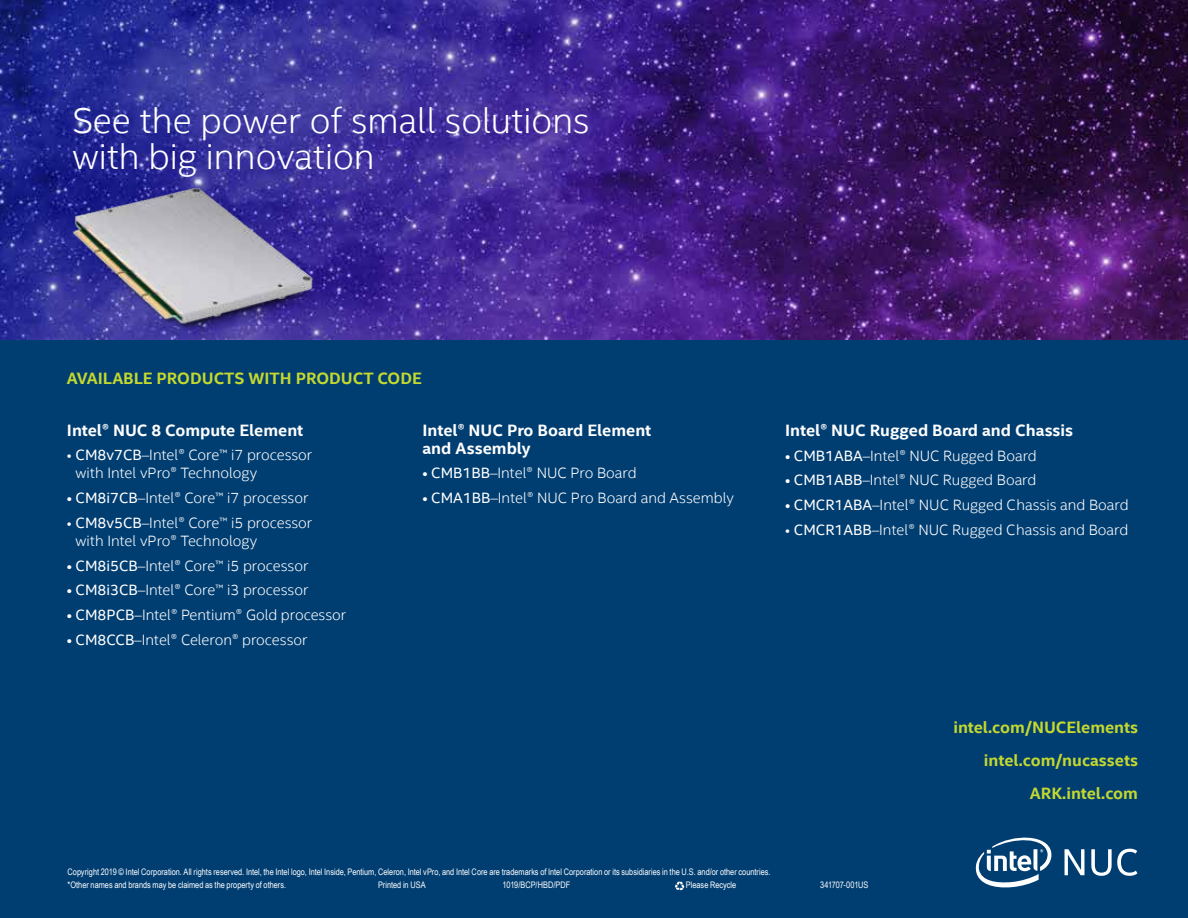
<style>
.page{position:relative;width:1188px;height:918px;background:#003e72}
.page>*{position:absolute;margin:0;border:0;box-sizing:border-box;transform-origin:0 0}
.t1{font:300 36px/36px "Intel Clear";color:#fff}
.t2{font:700 16.5px/18px "Intel Clear";color:#fff}
.t3{font:700 16.5px/33px "Intel Clear";color:#c4d82e;text-align:right}
.t4{font:300 15px/18px "Intel Clear";color:#fff}
.t5{font:9px/14px "Arial Narrow";color:#fff}
.s1{font-weight:400}
</style>
<div class="page">
<img style="left:0;top:0;width:1188px;height:339px">
<img style="left:28px;top:166px;width:341px;height:174px">
<svg style="left:975px;top:837px;width:77px;height:51px"></svg>
<svg style="left:1065px;top:849px;width:19px;height:26px"></svg>
<svg style="left:1091px;top:849px;width:46px;height:27px"></svg>
<svg style="left:675px;top:881px;width:9px;height:10px"></svg>
<h1 class="t1" style="left:72px;top:101px;width:519px">See the power of small solutions with big innovation</h1>
<p class="t3" style="left:67px;top:361px;width:356px">AVAILABLE PRODUCTS WITH PRODUCT CODE</p>
<p class="t2" style="left:67px;top:420px;width:238px">Intel® NUC 8 Compute Element</p>
<p class="t4" style="left:76px;top:446px;width:238px;text-indent:-9px">• <span class="s1">CM8v7CB</span>–Intel® Core™ i7 processor with Intel vPro® Technology</p>
<p class="t4" style="left:67px;top:488px;width:243px"><span class="s1">• CM8i7CB</span>–Intel® Core™ i7 processor</p>
<p class="t4" style="left:76px;top:513px;width:238px;text-indent:-9px">• <span class="s1">CM8v5CB</span>–Intel® Core™ i5 processor with Intel vPro® Technology</p>
<p class="t4" style="left:67px;top:556px;width:243px"><span class="s1">• CM8i5CB</span>–Intel® Core™ i5 processor</p>
<p class="t4" style="left:67px;top:581px;width:243px"><span class="s1">• CM8i3CB</span>–Intel® Core™ i3 processor</p>
<p class="t4" style="left:67px;top:605px;width:281px"><span class="s1">• CM8PCB</span>–Intel® Pentium® Gold processor</p>
<p class="t4" style="left:67px;top:630px;width:242px"><span class="s1">• CM8CCB</span>–Intel® Celeron® processor</p>
<p class="t2" style="left:423px;top:420px;width:230px">Intel® NUC Pro Board Element and Assembly</p>
<p class="t4" style="left:423px;top:464px;width:216px"><span class="s1">• CMB1BB</span>–Intel® NUC Pro Board</p>
<p class="t4" style="left:423px;top:488px;width:313px"><span class="s1">• CMA1BB</span>–Intel® NUC Pro Board and Assembly</p>
<p class="t2" style="left:785px;top:421px;width:290px">Intel® NUC Rugged Board and Chassis</p>
<p class="t4" style="left:785px;top:446px;width:253px"><span class="s1">• CMB1ABA</span>–Intel® NUC Rugged Board</p>
<p class="t4" style="left:785px;top:471px;width:253px"><span class="s1">• CMB1ABB</span>–Intel® NUC Rugged Board</p>
<p class="t4" style="left:785px;top:495px;width:345px"><span class="s1">• CMCR1ABA</span>–Intel® NUC Rugged Chassis and Board</p>
<p class="t4" style="left:785px;top:520px;width:345px">• <span class="s1">CMCR1ABB</span>–Intel® NUC Rugged Chassis and Board</p>
<p class="t3" style="left:953px;top:710px;width:186px">intel.com/NUCElements intel.com/nucassets<br>ARK.intel.com</p>
<p class="t5" style="left:68px;top:864px;width:705px">Copyright 2019 © Intel Corporation. All rights reserved. Intel, the Intel logo, Intel Inside, Pentium, Celeron, Intel vPro, and Intel Core are trademarks of Intel Corporation or its subsidiaries in the U.S. and/or other countries. *Other names and brands may be claimed as the property of others.</p>
<p class="t5" style="left:378px;top:878px;width:49px">Printed in USA</p>
<p class="t5" style="left:502px;top:878px;width:69px">1019/BCP/HBD/PDF</p>
<p class="t5" style="left:686px;top:878px;width:52px">Please Recycle</p>
<p class="t5" style="left:820px;top:878px;width:50px">341707-001US</p>
</div>
